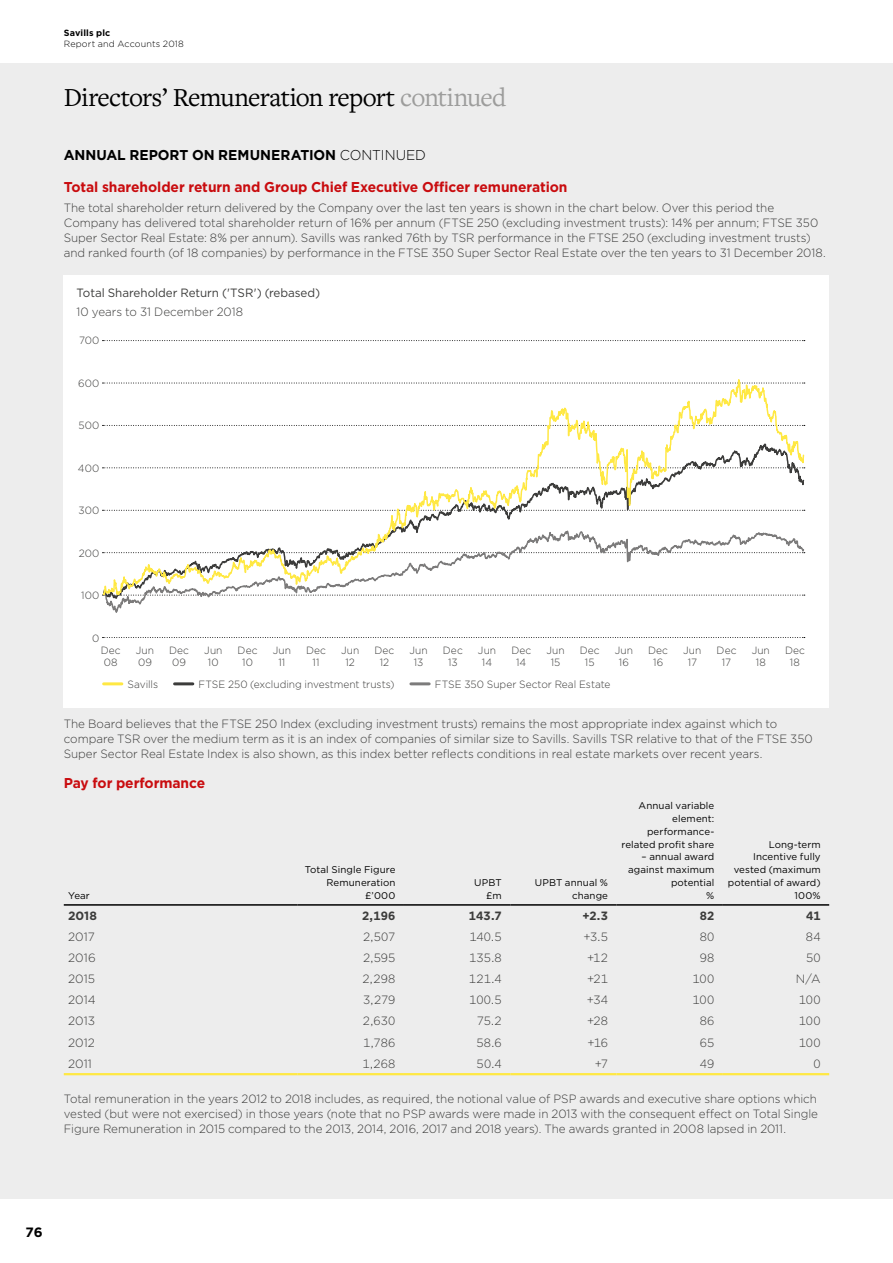
<style>
.page{position:relative;width:893px;height:1263px;background:#fff}
.page>*{position:absolute;margin:0;border:0;box-sizing:border-box;transform-origin:0 0}
.t1{font:27px "Freight Text Pro";letter-spacing:-.03em;color:#000}
.t2{font:700 14.25px "Gotham";letter-spacing:-.005em;color:#c90c0f}
.t3{font:700 14.25px "Gotham";color:#000}
.t4{font:700 13.5px "Gotham";color:#000}
.t5{font:300 12px/15px "Gotham";letter-spacing:-.005em;color:#3c3c3b}
.t6{font:12px "Gotham";letter-spacing:-.005em;color:#3c3c3b}
.t7{font:700 12px "Gotham";letter-spacing:.015em;color:#3c3c3b}
.t8{font:300 10.5px/12px "Gotham";letter-spacing:.005em;color:#3c3c3b;text-align:center}
.t9{font:9.75px/12.8px "Gotham";letter-spacing:.01em;color:#000;text-align:right}
.t10{font:300 9px "Gotham";letter-spacing:.02em;color:#000}
.t11{font:700 9px "Gotham";letter-spacing:.015em;color:#000}
.s1{color:#9d9d9c}
.s2{font-weight:300}
</style>
<div class="page">
<div style="left:0;top:64px;width:893px;height:1135px;background:#ededed"></div>
<div style="left:64px;top:275px;width:765px;height:432px;background:#fff"></div>
<svg style="left:103px;top:340px;width:702px;height:1px"></svg>
<svg style="left:103px;top:637px;width:702px;height:1px"></svg>
<hr style="left:104px;top:682px;width:18px;height:3px;background:#ffe843">
<hr style="left:175px;top:682px;width:18px;height:3px;background:#3c3c3b">
<hr style="left:411px;top:682px;width:18px;height:3px;background:#7c7b7b">
<hr style="left:64px;top:904px;width:234px;height:2px;background:#000">
<hr style="left:298px;top:904px;width:106px;height:2px;background:#000">
<hr style="left:404px;top:904px;width:106px;height:2px;background:#000">
<hr style="left:510px;top:904px;width:107px;height:2px;background:#000">
<hr style="left:617px;top:904px;width:106px;height:2px;background:#000">
<hr style="left:723px;top:904px;width:106px;height:2px;background:#000">
<hr style="left:64px;top:1073px;width:234px;height:2px;background:#ffe843">
<hr style="left:298px;top:1073px;width:106px;height:2px;background:#ffe843">
<hr style="left:404px;top:1073px;width:106px;height:2px;background:#ffe843">
<hr style="left:510px;top:1073px;width:107px;height:2px;background:#ffe843">
<hr style="left:617px;top:1073px;width:106px;height:2px;background:#ffe843">
<hr style="left:723px;top:1073px;width:106px;height:2px;background:#ffe843">
<svg style="left:102px;top:379px;width:703px;height:227px"></svg>
<p class="t11" style="left:64px;top:27px;width:48px">Savills plc</p>
<p class="t10" style="left:64px;top:38px;width:122px">Report and Accounts 2018</p>
<h1 class="t1" style="left:64px;top:80px;width:444px">Directors’ Remuneration report <span class="s1">continued</span></h1>
<p class="t3" style="left:64px;top:146px;width:364px">ANNUAL REPORT ON REMUNERATION <span class="s2">CONTINUED</span></p>
<p class="t2" style="left:64px;top:178px;width:505px">Total shareholder return and Group Chief Executive Officer remuneration</p>
<p class="t5" style="left:64px;top:199px;width:763px">The total shareholder return delivered by the Company over the last ten years is shown in the chart below. Over this period the Company has delivered total shareholder return of 16% per annum (FTSE 250 (excluding investment trusts): 14% per annum; FTSE 350<br>Super Sector Real Estate: 8% per annum). Savills was ranked 76th by TSR performance in the FTSE 250 (excluding investment trusts) and ranked fourth (of 18 companies) by performance in the FTSE 350 Super Sector Real Estate over the ten years to 31 December 2018.</p>
<p class="t6" style="left:77px;top:285px;width:245px">Total Shareholder Return ('TSR') (rebased)</p>
<p class="t5" style="left:77px;top:304px;width:168px">10 years to 31 December 2018</p>
<p class="t8" style="left:79px;top:334px;width:22px">700</p>
<p class="t8" style="left:78px;top:377px;width:23px">600</p>
<p class="t8" style="left:79px;top:419px;width:22px">500</p>
<p class="t8" style="left:78px;top:462px;width:23px">400</p>
<p class="t8" style="left:79px;top:504px;width:22px">300</p>
<p class="t8" style="left:79px;top:547px;width:22px">200</p>
<p class="t8" style="left:81px;top:589px;width:20px">100</p>
<p class="t8" style="left:92px;top:632px;width:9px">0</p>
<p class="t8" style="left:101px;top:644px;width:21px;text-align:left">Dec<br>08</p>
<p class="t8" style="left:306px;top:644px;width:21px">Dec<br>11</p>
<p class="t8" style="left:136px;top:644px;width:20px;text-align:left">Jun<br>09</p>
<p class="t8" style="left:341px;top:644px;width:20px">Jun<br>12</p>
<p class="t8" style="left:169px;top:644px;width:21px;text-align:left">Dec<br>09</p>
<p class="t8" style="left:374px;top:644px;width:21px">Dec<br>12</p>
<p class="t8" style="left:204px;top:644px;width:20px">Jun<br>10</p>
<p class="t8" style="left:410px;top:644px;width:20px">Jun<br>13</p>
<p class="t8" style="left:238px;top:644px;width:21px">Dec<br>10</p>
<p class="t8" style="left:443px;top:644px;width:21px">Dec<br>13</p>
<p class="t8" style="left:511px;top:644px;width:21px">Dec<br>14</p>
<p class="t8" style="left:580px;top:644px;width:21px">Dec<br>15</p>
<p class="t8" style="left:648px;top:644px;width:21px">Dec<br>16</p>
<p class="t8" style="left:717px;top:644px;width:21px">Dec<br>17</p>
<p class="t8" style="left:785px;top:644px;width:21px">Dec<br>18</p>
<p class="t8" style="left:273px;top:644px;width:20px">Jun<br>11</p>
<p class="t8" style="left:478px;top:644px;width:20px">Jun<br>14</p>
<p class="t8" style="left:546px;top:644px;width:20px">Jun<br>15</p>
<p class="t8" style="left:615px;top:644px;width:20px">Jun<br>16</p>
<p class="t8" style="left:683px;top:644px;width:20px">Jun<br>17</p>
<p class="t8" style="left:752px;top:644px;width:20px">Jun<br>18</p>
<p class="t8" style="left:128px;top:678px;width:32px">Savills</p>
<p class="t8" style="left:199px;top:678px;width:197px">FTSE 250 (excluding investment trusts)</p>
<p class="t8" style="left:435px;top:678px;width:177px">FTSE 350 Super Sector Real Estate</p>
<p class="t5" style="left:64px;top:716px;width:750px">The Board believes that the FTSE 250 Index (excluding investment trusts) remains the most appropriate index against which to compare TSR over the medium term as it is an index of companies of similar size to Savills. Savills TSR relative to that of the FTSE 350<br>Super Sector Real Estate Index is also shown, as this index better reflects conditions in real estate markets over recent years.</p>
<p class="t2" style="left:64px;top:773px;width:143px">Pay for performance</p>
<p class="t9" style="left:68px;top:888px;width:23px">Year</p>
<p class="t9" style="left:305px;top:863px;width:92px">Total Single Figure<br>Remuneration £’000</p>
<p class="t9" style="left:474px;top:876px;width:29px">UPBT £m</p>
<p class="t9" style="left:535px;top:876px;width:75px">UPBT annual % change</p>
<p class="t9" style="left:621px;top:799px;width:94px">Annual variable element: performance&shy;related profit share</p>
<p class="t9" style="left:628px;top:850px;width:88px">– annual award against maximum potential<br>%</p>
<p class="t9" style="left:728px;top:837px;width:94px">Long-term<br>Incentive fully vested (maximum potential of award)<br>100%</p>
<p class="t7" style="left:68px;top:907px;width:31px">2018</p>
<p class="t7" style="left:362px;top:907px;width:35px">2,196</p>
<p class="t7" style="left:469px;top:907px;width:34px">143.7</p>
<p class="t7" style="left:582px;top:907px;width:27px">+2.3</p>
<p class="t7" style="left:700px;top:907px;width:16px">82</p>
<p class="t7" style="left:806px;top:907px;width:16px">41</p>
<p class="t5" style="left:68px;top:929px;width:28px">2017</p>
<p class="t5" style="left:363px;top:929px;width:34px">2,507</p>
<p class="t5" style="left:469px;top:929px;width:34px">140.5</p>
<p class="t5" style="left:584px;top:929px;width:26px">+3.5</p>
<p class="t5" style="left:700px;top:929px;width:16px">80</p>
<p class="t5" style="left:806px;top:929px;width:16px">84</p>
<p class="t5" style="left:68px;top:950px;width:29px">2016</p>
<p class="t5" style="left:363px;top:950px;width:34px">2,595</p>
<p class="t5" style="left:469px;top:950px;width:34px">135.8</p>
<p class="t5" style="left:587px;top:950px;width:22px">+12</p>
<p class="t5" style="left:700px;top:950px;width:16px">98</p>
<p class="t5" style="left:806px;top:950px;width:16px">50</p>
<p class="t5" style="left:68px;top:971px;width:29px">2015</p>
<p class="t5" style="left:362px;top:971px;width:34px">2,298</p>
<p class="t5" style="left:469px;top:971px;width:34px">121.4</p>
<p class="t5" style="left:587px;top:971px;width:23px">+21</p>
<p class="t5" style="left:692px;top:971px;width:23px">100</p>
<p class="t5" style="left:796px;top:971px;width:26px">N/A</p>
<p class="t5" style="left:68px;top:992px;width:29px">2014</p>
<p class="t5" style="left:363px;top:992px;width:34px">3,279</p>
<p class="t5" style="left:469px;top:992px;width:34px">100.5</p>
<p class="t5" style="left:587px;top:992px;width:23px">+34</p>
<p class="t5" style="left:692px;top:992px;width:23px">100</p>
<p class="t5" style="left:799px;top:992px;width:23px">100</p>
<p class="t5" style="left:68px;top:1013px;width:29px">2013</p>
<p class="t5" style="left:363px;top:1013px;width:34px">2,630</p>
<p class="t5" style="left:477px;top:1013px;width:27px">75.2</p>
<p class="t5" style="left:587px;top:1013px;width:23px">+28</p>
<p class="t5" style="left:700px;top:1013px;width:16px">86</p>
<p class="t5" style="left:799px;top:1013px;width:23px">100</p>
<p class="t5" style="left:68px;top:1034px;width:28px">2012</p>
<p class="t5" style="left:363px;top:1034px;width:34px">1,786</p>
<p class="t5" style="left:476px;top:1034px;width:27px">58.6</p>
<p class="t5" style="left:588px;top:1034px;width:22px">+16</p>
<p class="t5" style="left:700px;top:1034px;width:16px">65</p>
<p class="t5" style="left:799px;top:1034px;width:23px">100</p>
<p class="t5" style="left:68px;top:1056px;width:25px">2011</p>
<p class="t5" style="left:362px;top:1056px;width:35px">1,268</p>
<p class="t5" style="left:477px;top:1056px;width:27px">50.4</p>
<p class="t5" style="left:595px;top:1056px;width:15px">+7</p>
<p class="t5" style="left:700px;top:1056px;width:16px">49</p>
<p class="t5" style="left:813px;top:1056px;width:9px">0</p>
<p class="t5" style="left:64px;top:1091px;width:756px;text-align:justify">Total remuneration in the years 2012 to 2018 includes, as required, the notional value of PSP awards and executive share options which vested (but were not exercised) in those years (note that no PSP awards were made in 2013 with the consequent effect on Total Single Figure Remuneration in 2015 compared to the 2013, 2014, 2016, 2017 and 2018 years). The awards granted in 2008 lapsed in 2011.</p>
<p class="t4" style="left:26px;top:1224px;width:19px">76</p>
</div>
